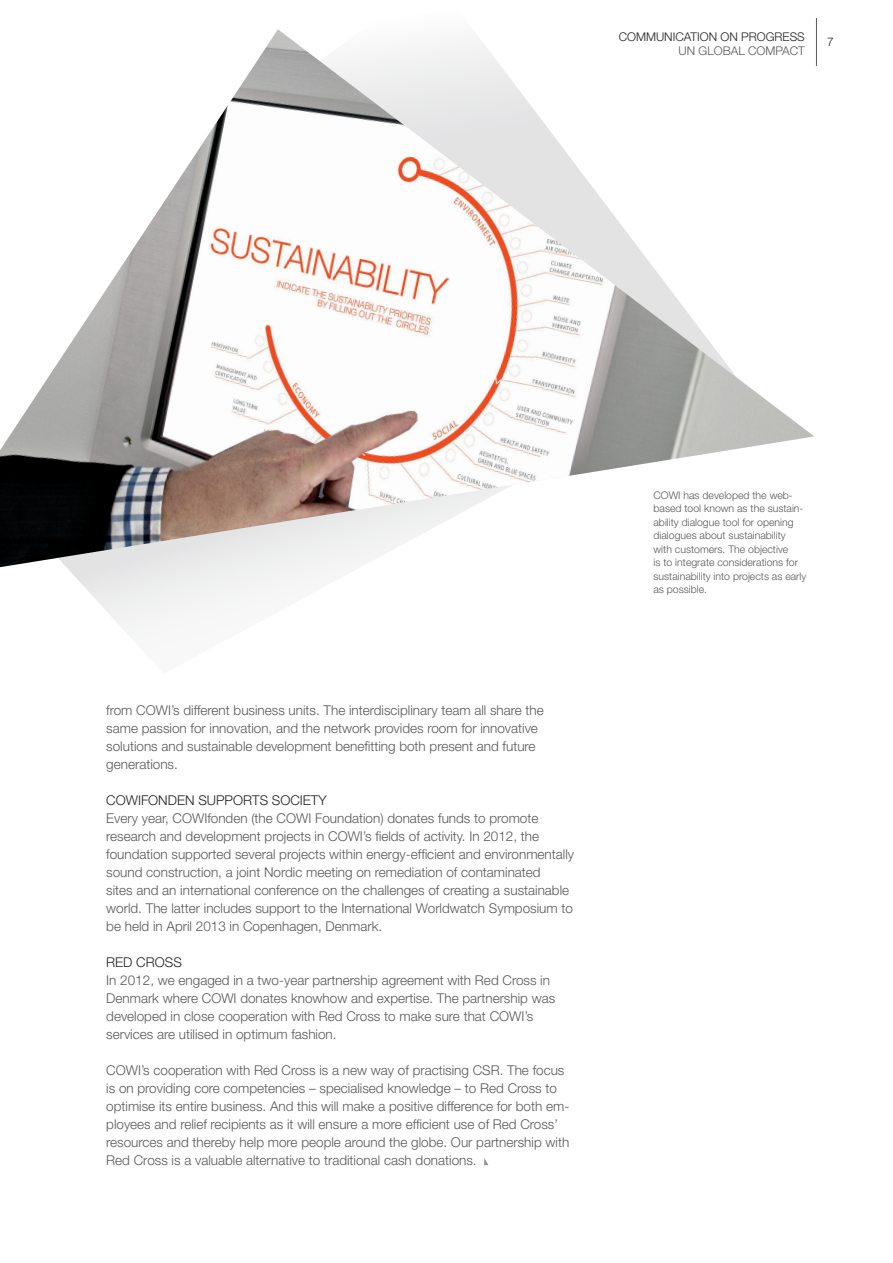
<style>
.page{position:relative;width:893px;height:1263px;background:#fff}
.page>*{position:absolute;margin:0;border:0;box-sizing:border-box;transform-origin:0 0}
.Body_text{font:300 13.5px/18px "Helvetica Neue";color:#57585a}
.Body_text_space_afte{font:300 13.5px/18px "Helvetica Neue";color:#57585a}
.Paragraph_heading{font:300 13.5px "Helvetica Neue";color:#231f20}
.t1{font:300 12px "Helvetica Neue";color:#231f20}
.t2{font:300 12px "Helvetica Neue";color:#57585a}
.t3{font:300 10.5px/13.5px "Helvetica Neue";color:#57585a}
</style>
<div class="page">
<hr style="left:816px;top:18px;width:1px;height:48px;background:#57585a">
<svg style="left:66px;top:567px;width:279px;height:64px"></svg>
<img style="left:0;top:29px;width:814px;height:538px">
<svg style="left:484px;top:1158px;width:4px;height:7px"></svg>
<p class="t1" style="left:619px;top:30px;width:188px">COMMUNICATION ON PROGRESS</p>
<p class="t2" style="left:678px;top:43px;width:128px">UN GLOBAL COMPACT</p>
<p class="t1" style="left:827px;top:34px;width:8px">7</p>
<p class="Body_text" style="left:106px;top:701px;width:439px">from COWI’s different business units. The interdisciplinary team all share the same passion for innovation, and the network provides room for innovative solutions and sustainable development benefitting both present and future generations.</p>
<p class="Paragraph_heading" style="left:106px;top:792px;width:222px">COWIFONDEN SUPPORTS SOCIETY</p>
<p class="Body_text" style="left:106px;top:809px;width:469px">Every year, COWIfonden (the COWI Foundation) donates funds to promote research and development projects in COWI’s fields of activity. In 2012, the foundation supported several projects within energy-efficient and environmentally sound construction, a joint Nordic meeting on remediation of contaminated<br>sites and an international conference on the challenges of creating a sustainable world. The latter includes support to the International Worldwatch Symposium to be held in April 2013 in Copenhagen, Denmark.</p>
<p class="Paragraph_heading" style="left:106px;top:954px;width:77px">RED CROSS</p>
<p class="Body_text_space_afte" style="left:106px;top:971px;width:450px">In 2012, we engaged in a two-year partnership agreement with Red Cross in Denmark where COWI donates knowhow and expertise. The partnership was developed in close cooperation with Red Cross to make sure that COWI’s services are utilised in optimum fashion.</p>
<p class="Body_text" style="left:106px;top:1061px;width:465px">COWI’s cooperation with Red Cross is a new way of practising CSR. The focus is on providing core competencies – specialised knowledge – to Red Cross to optimise its entire business. And this will make a positive difference for both em&shy;ployees and relief recipients as it will ensure a more efficient use of Red Cross’ resources and thereby help more people around the globe. Our partnership with Red Cross is a valuable alternative to traditional cash donations.</p>
<p class="t3" style="left:653px;top:488px;width:154px">COWI has developed the web&shy;based tool known as the sustain&shy;ability dialogue tool for opening dialogues about sustainability with customers. The objective<br>is to integrate considerations for sustainability into projects as early as possible.</p>
</div>
